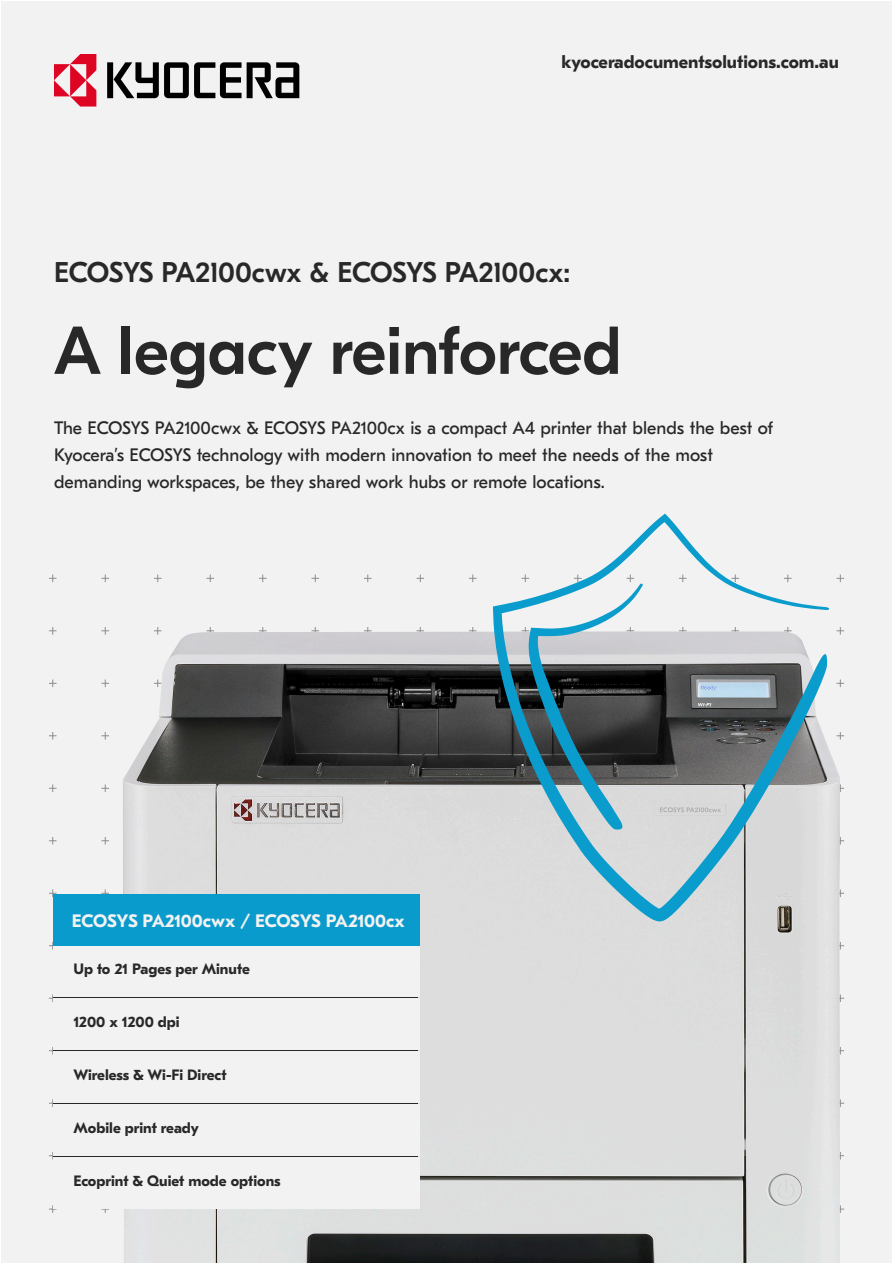
<style>
.page{position:relative;width:893px;height:1263px;background:#fff}
.page>*{position:absolute;margin:0;border:0;box-sizing:border-box;transform-origin:0 0}
.t1{font:500 67.5px "GT Eesti Pro Display";color:#282828}
.t2{font:500 28.5px "GT Eesti Pro Display";letter-spacing:-.01em;color:#282828}
.t3{font:18px/27px "GT Eesti Pro Text";color:#282828}
.t4{font:700 18px "GT Eesti Pro Text";color:#282828}
.t5{font:700 18px "GT Eesti Pro Text";letter-spacing:-.02em;color:#f2f2f2}
.t6{font:700 15px "GT Eesti Pro Text";color:#282828}
</style>
<div class="page">
<div style="left:2px;top:1px;width:890px;height:1261px;background:#f2f2f2"></div>
<svg style="left:836px;top:574px;width:8px;height:8px"></svg>
<svg style="left:469px;top:574px;width:8px;height:8px"></svg>
<svg style="left:259px;top:574px;width:8px;height:8px"></svg>
<svg style="left:49px;top:574px;width:8px;height:8px"></svg>
<svg style="left:311px;top:574px;width:8px;height:8px"></svg>
<svg style="left:101px;top:574px;width:8px;height:8px"></svg>
<svg style="left:364px;top:574px;width:8px;height:8px"></svg>
<svg style="left:154px;top:574px;width:8px;height:8px"></svg>
<svg style="left:416px;top:574px;width:8px;height:8px"></svg>
<svg style="left:206px;top:574px;width:8px;height:8px"></svg>
<svg style="left:840px;top:784px;width:4px;height:8px"></svg>
<svg style="left:49px;top:784px;width:8px;height:8px"></svg>
<svg style="left:101px;top:784px;width:8px;height:8px"></svg>
<svg style="left:840px;top:994px;width:4px;height:8px"></svg>
<svg style="left:49px;top:994px;width:5px;height:8px"></svg>
<svg style="left:836px;top:627px;width:8px;height:8px"></svg>
<svg style="left:469px;top:627px;width:8px;height:4px"></svg>
<svg style="left:259px;top:627px;width:8px;height:4px"></svg>
<svg style="left:49px;top:627px;width:8px;height:8px"></svg>
<svg style="left:311px;top:627px;width:8px;height:4px"></svg>
<svg style="left:101px;top:627px;width:8px;height:8px"></svg>
<svg style="left:364px;top:627px;width:8px;height:4px"></svg>
<svg style="left:154px;top:627px;width:8px;height:4px"></svg>
<svg style="left:416px;top:627px;width:8px;height:4px"></svg>
<svg style="left:206px;top:627px;width:8px;height:4px"></svg>
<svg style="left:840px;top:837px;width:4px;height:7px"></svg>
<svg style="left:49px;top:837px;width:8px;height:7px"></svg>
<svg style="left:101px;top:837px;width:8px;height:7px"></svg>
<svg style="left:840px;top:1047px;width:4px;height:7px"></svg>
<svg style="left:49px;top:1047px;width:5px;height:7px"></svg>
<svg style="left:840px;top:679px;width:4px;height:8px"></svg>
<svg style="left:49px;top:679px;width:8px;height:8px"></svg>
<svg style="left:101px;top:679px;width:8px;height:8px"></svg>
<svg style="left:840px;top:889px;width:4px;height:8px"></svg>
<svg style="left:49px;top:889px;width:8px;height:8px"></svg>
<svg style="left:101px;top:889px;width:8px;height:5px"></svg>
<svg style="left:840px;top:1099px;width:4px;height:8px"></svg>
<svg style="left:49px;top:1099px;width:5px;height:8px"></svg>
<svg style="left:840px;top:732px;width:4px;height:7px"></svg>
<svg style="left:49px;top:732px;width:8px;height:7px"></svg>
<svg style="left:101px;top:732px;width:8px;height:7px"></svg>
<svg style="left:840px;top:942px;width:4px;height:7px"></svg>
<svg style="left:49px;top:942px;width:4px;height:7px"></svg>
<svg style="left:840px;top:1152px;width:4px;height:7px"></svg>
<svg style="left:49px;top:1152px;width:5px;height:7px"></svg>
<svg style="left:840px;top:1205px;width:4px;height:8px"></svg>
<svg style="left:49px;top:1205px;width:8px;height:8px"></svg>
<svg style="left:101px;top:1209px;width:8px;height:4px"></svg>
<svg style="left:54px;top:54px;width:42px;height:53px"></svg>
<svg style="left:107px;top:62px;width:192px;height:36px"></svg>
<img style="left:123px;top:631px;width:717px;height:632px">
<svg style="left:54px;top:996px;width:364px;height:161px"></svg>
<div style="left:53px;top:945px;width:367px;height:51px;background:#f2f2f2"></div>
<div style="left:53px;top:894px;width:367px;height:51px;background:#0a9bcd"></div>
<div style="left:53px;top:998px;width:367px;height:51px;background:#f2f2f2"></div>
<div style="left:53px;top:1051px;width:367px;height:51px;background:#f2f2f2"></div>
<div style="left:53px;top:1104px;width:367px;height:51px;background:#f2f2f2"></div>
<div style="left:53px;top:1157px;width:367px;height:51px;background:#f2f2f2"></div>
<svg style="left:493px;top:514px;width:337px;height:407px"></svg>
<svg style="left:521px;top:574px;width:122px;height:256px"></svg>
<p class="t4" style="left:561px;top:51px;width:279px">kyoceradocumentsolutions.com.au</p>
<p class="t2" style="left:54px;top:257px;width:518px">ECOSYS PA2100cwx &amp; ECOSYS PA2100cx:</p>
<p class="t1" style="left:54px;top:314px;width:569px">A legacy reinforced</p>
<p class="t3" style="left:54px;top:414px;width:721px">The ECOSYS PA2100cwx &amp; ECOSYS PA2100cx is a compact A4 printer that blends the best of</p>
<p class="t3" style="left:54px;top:441px;width:660px">Kyocera’s ECOSYS technology with modern innovation to meet the needs of the most demanding workspaces, be they shared work hubs or remote locations.</p>
<p class="t5" style="left:72px;top:911px;width:334px">ECOSYS PA2100cwx / ECOSYS PA2100cx</p>
<p class="t6" style="left:73px;top:961px;width:178px">Up to 21 Pages per Minute</p>
<p class="t6" style="left:73px;top:1014px;width:108px">1200 x 1200 dpi</p>
<p class="t6" style="left:73px;top:1067px;width:155px">Wireless &amp; Wi-Fi Direct</p>
<p class="t6" style="left:73px;top:1120px;width:127px">Mobile print ready</p>
<p class="t6" style="left:73px;top:1173px;width:209px">Ecoprint &amp; Quiet mode options</p>
</div>
